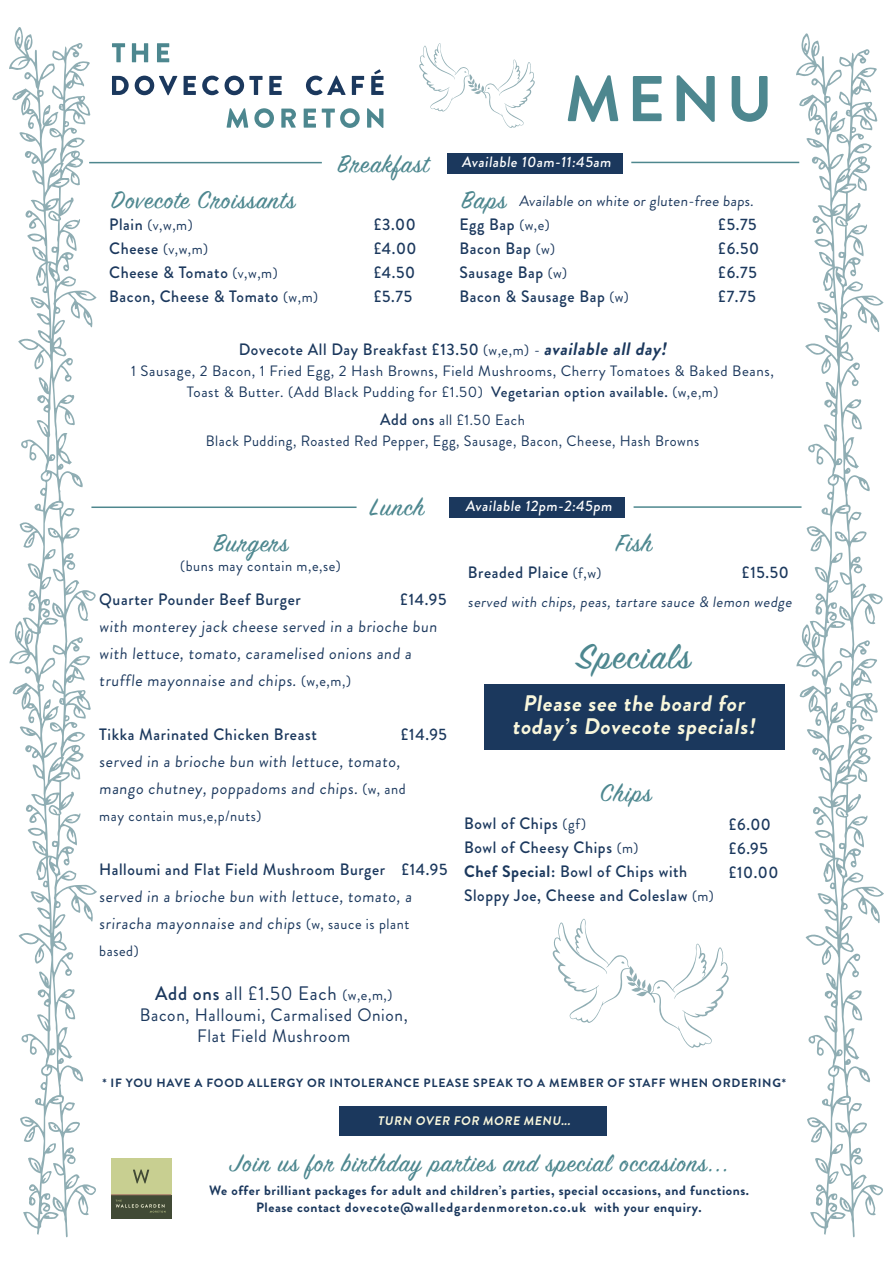
<style>
.page{position:relative;width:893px;height:1263px;background:#fff}
.page>*{position:absolute;margin:0;border:0;box-sizing:border-box;transform-origin:0 0}
.t1{font:700 64.5px "Brandon Grotesque";color:#4d878f}
.t2{font:39px "Sign Painter House Script";letter-spacing:.04em;color:#4d878f}
.t3{font:27px "Sign Painter House Script";letter-spacing:.04em;color:#4d878f}
.t4{font:700 22.5px "Brandon Grotesque";color:#f9f7dc;scale:.96 1}
.t5{font:19.5px "Brandon Grotesque";letter-spacing:.04em;color:#1b385d;scale:.96 1}
.t6{font:18px "Brandon Grotesque";letter-spacing:.04em;color:#1b385d;scale:.96 1}
.t7{font:500 16.5px "Brandon Grotesque";letter-spacing:.04em;color:#1b385d;scale:.96 1}
.t8{font:16.5px/27px "Brandon Grotesque";color:#1b385d;scale:.96 1}
.t9{font:15px "Brandon Grotesque";letter-spacing:.04em;color:#1b385d;scale:.96 1}
.t10{font:15px "Brandon Grotesque";letter-spacing:.04em;color:#1b385d}
.t11{font:500 15px "Brandon Grotesque";color:#fff;scale:.96 1}
.t12{font:15px "Brandon Grotesque";color:#1c385d}
.t13{font:700 13.5px "Brandon Grotesque";letter-spacing:.04em;color:#1b385d}
.t14{font:700 13.5px "Brandon Grotesque";letter-spacing:.07em;color:#1b385d}
.t15{font:700 12.3px "Brandon Grotesque";color:#f9f7dc;scale:.96 1}
.t16{font:700 12px "Brandon Grotesque";letter-spacing:.06em;color:#1b385d}
.s1{font-weight:500;font-size:16.5px}
.s2{font-weight:400;font-size:15px}
.s3{font-weight:400;font-style:italic;font-size:15px}
.s4{font-weight:700;font-style:italic;font-size:18px}
.s5{font-weight:500}
.s6{font-size:15px}
.s7{font-weight:700}
</style>
<div class="page">
<svg style="left:112px;top:43px;width:13px;height:19px"></svg>
<svg style="left:132px;top:43px;width:16px;height:19px"></svg>
<svg style="left:157px;top:43px;width:12px;height:19px"></svg>
<svg style="left:112px;top:76px;width:17px;height:19px"></svg>
<svg style="left:135px;top:76px;width:42px;height:19px"></svg>
<svg style="left:184px;top:76px;width:12px;height:19px"></svg>
<svg style="left:202px;top:76px;width:17px;height:19px"></svg>
<svg style="left:225px;top:76px;width:38px;height:19px"></svg>
<svg style="left:269px;top:76px;width:13px;height:19px"></svg>
<svg style="left:306px;top:76px;width:40px;height:19px"></svg>
<svg style="left:352px;top:76px;width:12px;height:19px"></svg>
<svg style="left:371px;top:69px;width:13px;height:26px"></svg>
<svg style="left:227px;top:108px;width:21px;height:20px"></svg>
<svg style="left:254px;top:108px;width:20px;height:20px"></svg>
<svg style="left:281px;top:109px;width:15px;height:19px"></svg>
<svg style="left:304px;top:109px;width:12px;height:19px"></svg>
<svg style="left:322px;top:108px;width:38px;height:20px"></svg>
<svg style="left:367px;top:108px;width:16px;height:20px"></svg>
<svg style="left:419px;top:43px;width:116px;height:85px"></svg>
<svg style="left:9px;top:27px;width:88px;height:1210px"></svg>
<svg style="left:796px;top:33px;width:88px;height:1204px"></svg>
<hr style="left:89px;top:162px;width:233px;height:1px;background:#4e878e">
<div style="left:447px;top:153px;width:176px;height:20px;background:#1b385d"></div>
<hr style="left:631px;top:162px;width:168px;height:1px;background:#4e878e">
<div style="left:111px;top:1158px;width:60px;height:36px;background:#c8cf91"></div>
<svg style="left:133px;top:1169px;width:16px;height:14px"></svg>
<div style="left:111px;top:1195px;width:60px;height:23px;background:#414a35"></div>
<svg style="left:116px;top:1200px;width:49px;height:12px"></svg>
<hr style="left:111px;top:1194px;width:60px;height:1px;background:#a57465">
<div style="left:339px;top:1106px;width:268px;height:29px;background:#1b385d"></div>
<div style="left:484px;top:684px;width:300px;height:66px;background:#1b385d"></div>
<hr style="left:91px;top:506px;width:266px;height:2px;background:#4e878e">
<div style="left:449px;top:498px;width:176px;height:20px;background:#1b385d"></div>
<hr style="left:634px;top:506px;width:167px;height:2px;background:#4e878e">
<svg style="left:552px;top:918px;width:177px;height:130px"></svg>
<p class="t1" style="left:565px;top:54px;width:209px">MENU</p>
<p class="t3" style="left:111px;top:183px;width:186px">Dovecote Croissants</p>
<p class="t9" style="left:109px;top:215px;width:88px"><span class="s1">Plain</span> (v,w,m)</p>
<p class="t9" style="left:109px;top:239px;width:105px"><span class="s1">Cheese</span> (v,w,m)</p>
<p class="t7" style="left:109px;top:261px;width:177px">Cheese &amp; Tomato <span class="s2">(v,w,m)</span></p>
<p class="t7" style="left:109px;top:285px;width:219px">Bacon, Cheese &amp; Tomato <span class="s2">(w,m)</span></p>
<p class="t3" style="left:337px;top:147px;width:93px">Breakfast</p>
<p class="t11" style="left:462px;top:151px;width:159px">Available 10am-11:45am</p>
<p class="t7" style="left:374px;top:213px;width:45px">£3.00</p>
<p class="t7" style="left:374px;top:237px;width:46px">£4.00</p>
<p class="t7" style="left:374px;top:261px;width:45px">£4.50</p>
<p class="t7" style="left:374px;top:285px;width:41px">£5.75</p>
<p class="t3" style="left:462px;top:183px;width:46px">Baps</p>
<p class="t12" style="left:519px;top:190px;width:238px">Available on white or gluten-free baps.</p>
<p class="t7" style="left:459px;top:213px;width:95px">Egg Bap <span class="s2">(w,e)</span></p>
<p class="t7" style="left:459px;top:237px;width:101px">Bacon Bap <span class="s2">(w)</span></p>
<p class="t7" style="left:459px;top:261px;width:114px">Sausage Bap <span class="s2">(w)</span></p>
<p class="t7" style="left:459px;top:285px;width:178px">Bacon &amp; Sausage Bap <span class="s2">(w)</span></p>
<p class="t7" style="left:718px;top:213px;width:41px">£5.75</p>
<p class="t7" style="left:718px;top:237px;width:44px">£6.50</p>
<p class="t7" style="left:718px;top:261px;width:42px">£6.75</p>
<p class="t7" style="left:718px;top:285px;width:41px">£7.75</p>
<p class="t7" style="left:239px;top:337px;width:452px">Dovecote All Day Breakfast £13.50 <span class="s2">(w,e,m)</span> <span class="s3">-</span> <span class="s4">available allday!</span></p>
<p class="t10" style="left:131px;top:360px;width:644px">1 Sausage, 2 Bacon, 1 Fried Egg, 2 Hash Browns, Field Mushrooms, Cherry Tomatoes &amp; Baked Beans,</p>
<p class="t10" style="left:187px;top:381px;width:533px">Toast &amp; Butter. (Add Black Pudding for £1.50) <span class="s5">Vegetarian option available.</span> (w,e,m)</p>
<p class="t9" style="left:380px;top:409px;width:152px"><span class="s1">Add ons</span> all £1.50 Each</p>
<p class="t9" style="left:206px;top:430px;width:516px">Black Pudding, Roasted Red Pepper, Egg, Sausage, Bacon, Cheese, Hash Browns</p>
<p class="t3" style="left:370px;top:491px;width:56px">Lunch</p>
<p class="t11" style="left:466px;top:496px;width:157px">Available 12pm-2:45pm</p>
<p class="t3" style="left:213px;top:527px;width:76px">Burgers</p>
<p class="t3" style="left:616px;top:527px;width:37px">Fish</p>
<p class="t9" style="left:180px;top:555px;width:169px">(buns may contain m,e,se)</p>
<p class="t7" style="left:468px;top:561px;width:140px">Breaded Plaice <span class="s2">(f,w)</span></p>
<p class="t7" style="left:742px;top:561px;width:50px">£15.50</p>
<p class="t9" style="left:468px;top:591px;width:342px">served with chips, peas, tartare sauce &amp; lemon wedge</p>
<p class="t7" style="left:99px;top:588px;width:211px">Quarter Pounder Beef Burger</p>
<p class="t7" style="left:400px;top:588px;width:50px">£14.95</p>
<p class="t8" style="left:99px;top:613px;width:355px">with monterey jack cheese served in a brioche bun with lettuce, tomato, caramelised onions and a truffle mayonnaise and chips. <span class="s6">(w,e,m,)</span></p>
<p class="t7" style="left:99px;top:723px;width:228px">Tikka Marinated Chicken Breast</p>
<p class="t7" style="left:401px;top:723px;width:50px">£14.95</p>
<p class="t8" style="left:99px;top:748px;width:317px">served in a brioche bun with lettuce, tomato,</p>
<p class="t8" style="left:99px;top:775px;width:321px">mango chutney, poppadoms and chips. <span class="s6">(w, and</span></p>
<p class="t9" style="left:99px;top:805px;width:170px">may contain mus,e,p/nuts)</p>
<p class="t7" style="left:99px;top:858px;width:364px">Halloumi and Flat Field Mushroom Burger £14.95</p>
<p class="t8" style="left:99px;top:883px;width:329px">served in a brioche bun with lettuce, tomato, a sriracha mayonnaise and chips <span class="s6">(w, sauce is plant</span></p>
<p class="t9" style="left:99px;top:940px;width:43px">based)</p>
<p class="t2" style="left:577px;top:633px;width:115px">Specials</p>
<p class="t4" style="left:523px;top:688px;width:237px">Please see the board for</p>
<p class="t4" style="left:512px;top:711px;width:260px">today’s Dovecote specials!</p>
<p class="t3" style="left:600px;top:776px;width:53px">Chips</p>
<p class="t7" style="left:464px;top:812px;width:129px">Bowl of Chips <span class="s2">(gf)</span></p>
<p class="t7" style="left:464px;top:836px;width:183px">Bowl of Cheesy Chips <span class="s2">(m)</span></p>
<p class="t7" style="left:464px;top:860px;width:234px"><span class="s7">Chef Special:</span> Bowl of Chips with</p>
<p class="t7" style="left:464px;top:884px;width:262px">Sloppy Joe, Cheese and Coleslaw <span class="s2">(m)</span></p>
<p class="t7" style="left:729px;top:813px;width:45px">£6.00</p>
<p class="t7" style="left:729px;top:837px;width:42px">£6.95</p>
<p class="t7" style="left:729px;top:861px;width:53px">£10.00</p>
<p class="t5" style="left:155px;top:980px;width:249px"><span class="s5">Add ons</span> all £1.50 Each <span class="s6">(w,e,m,)</span></p>
<p class="t6" style="left:140px;top:1002px;width:281px">Bacon, Halloumi, Carmalised Onion,</p>
<p class="t6" style="left:197px;top:1023px;width:161px">Flat Field Mushroom</p>
<p class="t16" style="left:103px;top:1074px;width:685px">* IF YOU HAVE A FOOD ALLERGY OR INTOLERANCE PLEASE SPEAK TO A MEMBER OF STAFF WHEN ORDERING*</p>
<p class="t15" style="left:378px;top:1112px;width:205px">TURN OVER FOR MORE MENU...</p>
<p class="t3" style="left:230px;top:1147px;width:500px">Join us for birthday parties and special occasions...</p>
<p class="t13" style="left:209px;top:1181px;width:542px">We offer brilliant packages for adult and children’s parties, special occasions, and functions.</p>
<p class="t14" style="left:256px;top:1197px;width:447px">Please contact dovecote@walledgardenmoreton.co.uk with your enquiry.</p>
</div>
